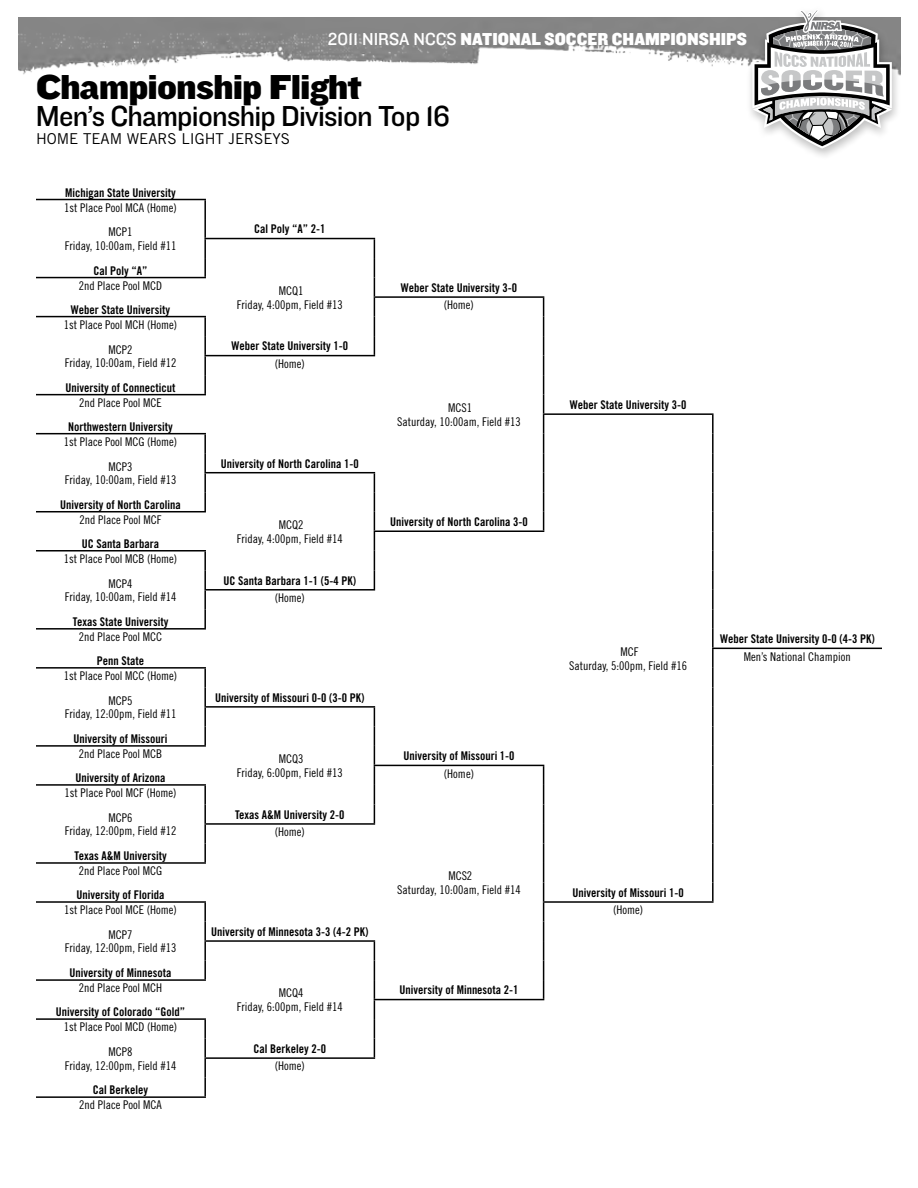
<style>
.page{position:relative;width:918px;height:1188px;background:#fff}
.page>*{position:absolute;margin:0;border:0;box-sizing:border-box;transform-origin:0 0}
.t1{font:36px "Knockout HTF72 Full Cruiserwt";letter-spacing:-.025em;color:#000}
.t2{font:30px "Knockout HTF31 Junior Middlewt";letter-spacing:-.025em;color:#000}
.t3{font:18px "Knockout HTF71 Full Middlewt";color:#fff}
.t4{font:15px "Trade Gothic";color:#000}
.t5{font:12px/13.5px "Trade Gothic Cond Eighteen";color:#000;text-align:center}
.t6{font:12px "Trade Gothic Bold Cond Twenty";color:#000}
.s1{font-family:"Knockout HTF31 Junior Middlewt"}
</style>
<div class="page">
<img style="left:18px;top:18px;width:727px;height:57px">
<hr style="left:36px;top:199px;width:170px;height:1px;background:#000">
<hr style="left:36px;top:316px;width:170px;height:1px;background:#000">
<hr style="left:36px;top:433px;width:170px;height:1px;background:#000">
<hr style="left:36px;top:550px;width:170px;height:2px;background:#000">
<hr style="left:36px;top:667px;width:170px;height:2px;background:#000">
<hr style="left:36px;top:784px;width:170px;height:2px;background:#000">
<hr style="left:36px;top:901px;width:170px;height:2px;background:#000">
<hr style="left:36px;top:1018px;width:170px;height:2px;background:#000">
<svg style="left:204px;top:200px;width:2px;height:77px"></svg>
<hr style="left:36px;top:277px;width:170px;height:1px;background:#000">
<svg style="left:204px;top:317px;width:2px;height:77px"></svg>
<hr style="left:36px;top:394px;width:170px;height:1px;background:#000">
<svg style="left:204px;top:434px;width:2px;height:77px"></svg>
<hr style="left:36px;top:511px;width:170px;height:1px;background:#000">
<svg style="left:204px;top:552px;width:2px;height:76px"></svg>
<hr style="left:36px;top:628px;width:170px;height:2px;background:#000">
<svg style="left:204px;top:669px;width:2px;height:76px"></svg>
<hr style="left:36px;top:745px;width:170px;height:2px;background:#000">
<svg style="left:204px;top:786px;width:2px;height:76px"></svg>
<hr style="left:36px;top:862px;width:170px;height:2px;background:#000">
<svg style="left:204px;top:903px;width:2px;height:76px"></svg>
<hr style="left:36px;top:979px;width:170px;height:2px;background:#000">
<svg style="left:204px;top:1020px;width:2px;height:76px"></svg>
<hr style="left:36px;top:1096px;width:170px;height:2px;background:#000">
<hr style="left:204px;top:238px;width:171px;height:1px;background:#000">
<hr style="left:204px;top:472px;width:171px;height:1px;background:#000">
<hr style="left:204px;top:706px;width:171px;height:2px;background:#000">
<hr style="left:204px;top:940px;width:171px;height:2px;background:#000">
<hr style="left:204px;top:355px;width:171px;height:1px;background:#000">
<hr style="left:204px;top:589px;width:171px;height:2px;background:#000">
<hr style="left:204px;top:823px;width:171px;height:2px;background:#000">
<hr style="left:204px;top:1057px;width:171px;height:2px;background:#000">
<svg style="left:374px;top:239px;width:1px;height:116px"></svg>
<svg style="left:374px;top:473px;width:1px;height:116px"></svg>
<svg style="left:374px;top:708px;width:1px;height:115px"></svg>
<svg style="left:374px;top:942px;width:1px;height:115px"></svg>
<hr style="left:374px;top:296px;width:170px;height:2px;background:#000">
<hr style="left:543px;top:413px;width:171px;height:2px;background:#000">
<svg style="left:543px;top:298px;width:1px;height:232px"></svg>
<hr style="left:374px;top:530px;width:170px;height:2px;background:#000">
<hr style="left:712px;top:648px;width:170px;height:1px;background:#000">
<hr style="left:374px;top:765px;width:170px;height:1px;background:#000">
<hr style="left:543px;top:901px;width:171px;height:2px;background:#000">
<svg style="left:543px;top:766px;width:1px;height:233px"></svg>
<hr style="left:374px;top:999px;width:170px;height:1px;background:#000">
<svg style="left:712px;top:415px;width:2px;height:38px"></svg>
<hr style="left:712px;top:453px;width:2px;height:20px;background:#000">
<svg style="left:712px;top:473px;width:2px;height:19px"></svg>
<hr style="left:712px;top:492px;width:2px;height:20px;background:#000">
<svg style="left:712px;top:512px;width:2px;height:19px"></svg>
<hr style="left:712px;top:531px;width:2px;height:20px;background:#000">
<svg style="left:712px;top:551px;width:2px;height:19px"></svg>
<hr style="left:712px;top:570px;width:2px;height:20px;background:#000">
<svg style="left:712px;top:590px;width:2px;height:19px"></svg>
<hr style="left:712px;top:609px;width:2px;height:20px;background:#000">
<svg style="left:712px;top:629px;width:2px;height:58px"></svg>
<hr style="left:712px;top:687px;width:2px;height:20px;background:#000">
<svg style="left:712px;top:707px;width:2px;height:19px"></svg>
<hr style="left:712px;top:726px;width:2px;height:20px;background:#000">
<svg style="left:712px;top:746px;width:2px;height:19px"></svg>
<hr style="left:712px;top:765px;width:2px;height:20px;background:#000">
<svg style="left:712px;top:785px;width:2px;height:19px"></svg>
<hr style="left:712px;top:804px;width:2px;height:20px;background:#000">
<svg style="left:712px;top:824px;width:2px;height:19px"></svg>
<hr style="left:712px;top:843px;width:2px;height:20px;background:#000">
<svg style="left:712px;top:863px;width:2px;height:38px"></svg>
<div style="left:745px;top:6px;width:157px;height:155px;background:#000;opacity:.25"></div>
<svg style="left:752px;top:9px;width:140px;height:140px"></svg>
<h3 class="t3" style="left:328px;top:29px;width:421px"><span class="s1">2011 NIRSA NCCS</span> NATIONAL SOCCER CHAMPIONSHIPS</h3>
<h1 class="t1" style="left:36px;top:67px;width:327px">Championship Flight</h1>
<h2 class="t2" style="left:36px;top:100px;width:416px">Men’s Championship Division Top 16</h2>
<p class="t4" style="left:36px;top:130px;width:256px">HOME TEAM WEARS LIGHT JERSEYS</p>
<p class="t6" style="left:65px;top:185px;width:112px">Michigan State University</p>
<p class="t5" style="left:64px;top:195px;width:114px;line-height:24.6px">1st Place Pool MCA (Home)<br>MCP1</p>
<p class="t5" style="left:65px;top:239px;width:113px">Friday, 10:00am, Field #11</p>
<p class="t6" style="left:94px;top:263px;width:55px">Cal Poly “A”</p>
<p class="t6" style="left:254px;top:222px;width:73px">Cal Poly “A” 2-1</p>
<p class="t5" style="left:79px;top:279px;width:85px">2nd Place Pool MCD</p>
<p class="t6" style="left:401px;top:280px;width:118px">Weber State University 3-0</p>
<p class="t6" style="left:71px;top:302px;width:101px">Weber State University</p>
<p class="t5" style="left:444px;top:298px;width:32px">(Home)</p>
<p class="t5" style="left:64px;top:318px;width:115px">1st Place Pool MCH (Home)</p>
<p class="t5" style="left:237px;top:284px;width:108px">MCQ1<br>Friday, 4:00pm, Field #13</p>
<p class="t5" style="left:65px;top:342px;width:113px">MCP2<br>Friday, 10:00am, Field #12</p>
<p class="t6" style="left:231px;top:339px;width:118px">Weber State University 1-0</p>
<p class="t5" style="left:275px;top:357px;width:32px">(Home)</p>
<p class="t6" style="left:66px;top:380px;width:111px">University of Connecticut</p>
<p class="t5" style="left:79px;top:396px;width:84px">2nd Place Pool MCE</p>
<p class="t6" style="left:570px;top:397px;width:118px">Weber State University 3-0</p>
<p class="t6" style="left:68px;top:419px;width:106px">Northwestern University</p>
<p class="t5" style="left:64px;top:435px;width:115px">1st Place Pool MCG (Home)</p>
<p class="t5" style="left:397px;top:401px;width:125px">MCS1<br>Saturday, 10:00am, Field #13</p>
<p class="t5" style="left:65px;top:459px;width:113px">MCP3<br>Friday, 10:00am, Field #13</p>
<p class="t6" style="left:221px;top:456px;width:139px">University of North Carolina 1-0</p>
<p class="t6" style="left:60px;top:497px;width:122px">University of North Carolina</p>
<p class="t5" style="left:237px;top:518px;width:108px">MCQ2<br>Friday, 4:00pm, Field #14</p>
<p class="t5" style="left:80px;top:513px;width:83px">2nd Place Pool MCF</p>
<p class="t6" style="left:390px;top:514px;width:139px">University of North Carolina 3-0</p>
<p class="t6" style="left:82px;top:536px;width:79px">UC Santa Barbara</p>
<p class="t5" style="left:64px;top:546px;width:115px;line-height:24.6px">1st Place Pool MCB (Home)<br>MCP4</p>
<p class="t5" style="left:65px;top:590px;width:113px">Friday, 10:00am, Field #14</p>
<p class="t6" style="left:224px;top:573px;width:134px">UC Santa Barbara 1-1 (5-4 PK)</p>
<p class="t5" style="left:275px;top:591px;width:32px">(Home)</p>
<p class="t6" style="left:73px;top:614px;width:97px">Texas State University</p>
<p class="t5" style="left:79px;top:630px;width:85px">2nd Place Pool MCC</p>
<p class="t6" style="left:720px;top:632px;width:156px">Weber State University 0-0 (4-3 PK)</p>
<p class="t6" style="left:97px;top:653px;width:49px">Penn State</p>
<p class="t5" style="left:744px;top:650px;width:109px">Men’s National Champion</p>
<p class="t5" style="left:64px;top:664px;width:115px;line-height:24.6px">1st Place Pool MCC (Home)<br>MCP5</p>
<p class="t5" style="left:65px;top:707px;width:113px">Friday, 12:00pm, Field #11</p>
<p class="t5" style="left:569px;top:645px;width:120px">MCF<br>Saturday, 5:00pm, Field #16</p>
<p class="t6" style="left:215px;top:690px;width:151px">University of Missouri 0-0 (3-0 PK)</p>
<p class="t6" style="left:74px;top:731px;width:95px">University of Missouri</p>
<p class="t5" style="left:79px;top:747px;width:85px">2nd Place Pool MCB</p>
<p class="t6" style="left:403px;top:749px;width:113px">University of Missouri 1-0</p>
<p class="t6" style="left:76px;top:770px;width:91px">University of Arizona</p>
<p class="t5" style="left:444px;top:767px;width:32px">(Home)</p>
<p class="t5" style="left:65px;top:786px;width:113px">1st Place Pool MCF (Home)</p>
<p class="t5" style="left:237px;top:752px;width:108px">MCQ3<br>Friday, 6:00pm, Field #13</p>
<p class="t5" style="left:65px;top:811px;width:113px">MCP6<br>Friday, 12:00pm, Field #12</p>
<p class="t6" style="left:235px;top:807px;width:111px">Texas A&amp;M University 2-0</p>
<p class="t5" style="left:275px;top:825px;width:32px">(Home)</p>
<p class="t6" style="left:75px;top:848px;width:94px">Texas A&amp;M University</p>
<p class="t5" style="left:79px;top:864px;width:85px">2nd Place Pool MCG</p>
<p class="t6" style="left:77px;top:887px;width:89px">University of Florida</p>
<p class="t6" style="left:573px;top:885px;width:113px">University of Missouri 1-0</p>
<p class="t5" style="left:64px;top:903px;width:114px">1st Place Pool MCE (Home)</p>
<p class="t5" style="left:613px;top:903px;width:32px">(Home)</p>
<p class="t5" style="left:65px;top:928px;width:113px">MCP7<br>Friday, 12:00pm, Field #13</p>
<p class="t6" style="left:211px;top:924px;width:159px">University of Minnesota 3-3 (4-2 PK)</p>
<p class="t6" style="left:70px;top:965px;width:103px">University of Minnesota</p>
<p class="t5" style="left:237px;top:986px;width:108px">MCQ4<br>Friday, 6:00pm, Field #14</p>
<p class="t5" style="left:397px;top:869px;width:125px">MCS2<br>Saturday, 10:00am, Field #14</p>
<p class="t5" style="left:79px;top:981px;width:85px">2nd Place Pool MCH</p>
<p class="t6" style="left:399px;top:983px;width:121px">University of Minnesota 2-1</p>
<p class="t6" style="left:56px;top:1004px;width:131px">University of Colorado “Gold”</p>
<p class="t5" style="left:64px;top:1015px;width:115px;line-height:24.6px">1st Place Pool MCD (Home)<br>MCP8</p>
<p class="t5" style="left:65px;top:1058px;width:113px">Friday, 12:00pm, Field #14</p>
<p class="t6" style="left:253px;top:1041px;width:74px">Cal Berkeley 2-0</p>
<p class="t5" style="left:275px;top:1059px;width:32px">(Home)</p>
<p class="t6" style="left:93px;top:1082px;width:57px">Cal Berkeley</p>
<p class="t5" style="left:79px;top:1098px;width:84px">2nd Place Pool MCA</p>
</div>
